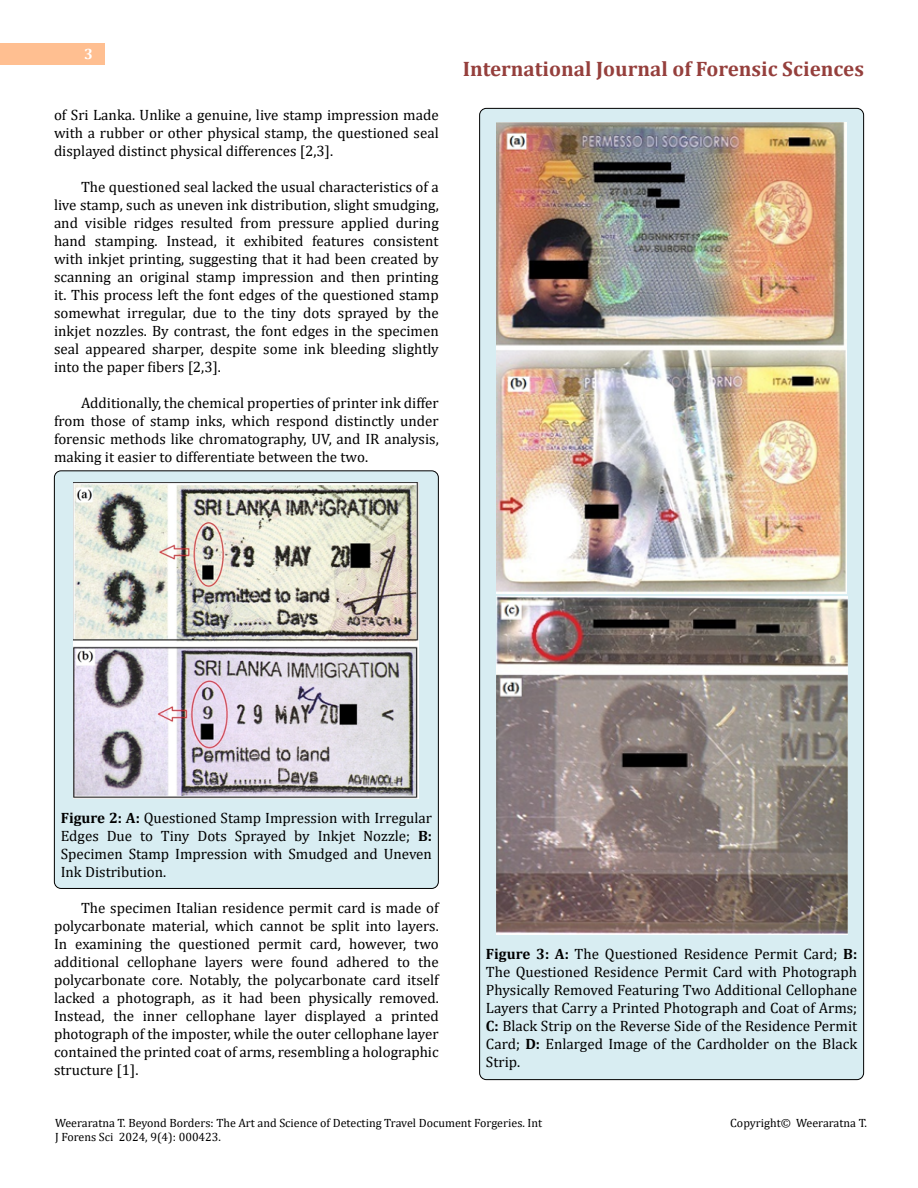
<style>
.page{position:relative;width:918px;height:1188px;background:#fff}
.page>*{position:absolute;margin:0;border:0;box-sizing:border-box;transform-origin:0 0}
.t1{font:700 21px "Cambria";color:#953f3c}
.t2{font:15px/18px "Cambria";color:#000;text-align:justify}
.t3{font:700 15px "Cambria";color:#fff}
.t4{font:12px/14.4px "Cambria";color:#000}
.s1{font-weight:700}
</style>
<div class="page">
<div style="left:0;top:43px;width:105px;height:21px;background:#ffbf91"></div>
<div style="left:480px;top:108px;width:384px;height:972px;background:#d8edf2;border-radius:7px"></div>
<div style="left:54px;top:471px;width:384px;height:417px;background:#d8edf2;border-radius:7px"></div>
<img style="left:74px;top:483px;width:345px;height:316px">
<img style="left:496px;top:123px;width:351px;height:470px">
<img style="left:496px;top:596px;width:351px;height:338px">
<p class="t3" style="left:84px;top:44px;width:10px">3</p>
<p class="t2" style="left:54px;top:105px;width:386px">of Sri Lanka. Unlike a genuine, live stamp impression made with a rubber or other physical stamp, the questioned seal displayed distinct physical differences [2,3].</p>
<p class="t2" style="left:54px;top:177px;width:386px;text-indent:27px">The questioned seal lacked the usual characteristics of a live stamp, such as uneven ink distribution, slight smudging, and visible ridges resulted from pressure applied during hand stamping. Instead, it exhibited features consistent with inkjet printing, suggesting that it had been created by scanning an original stamp impression and then printing it. This process left the font edges of the questioned stamp somewhat irregular, due to the tiny dots sprayed by the inkjet nozzles. By contrast, the font edges in the specimen seal appeared sharper, despite some ink bleeding slightly into the paper fibers [2,3].</p>
<p class="t2" style="left:54px;top:393px;width:386px;text-indent:27px">Additionally, the chemical properties of printer ink differ from those of stamp inks, which respond distinctly under forensic methods like chromatography, UV, and IR analysis, making it easier to differentiate between the two.</p>
<h1 class="t1" style="left:463px;top:54px;width:403px">International Journal of Forensic Sciences</h1>
<p class="t2" style="left:61px;top:809px;width:373px"><span class="s1">Figure 2: A:</span> Questioned Stamp Impression with Irregular Edges Due to Tiny Dots Sprayed by Inkjet Nozzle; <span class="s1">B:<br></span>Specimen Stamp Impression with Smudged and Uneven Ink Distribution.</p>
<p class="t2" style="left:54px;top:899px;width:386px;text-indent:27px">The specimen Italian residence permit card is made of polycarbonate material, which cannot be split into layers.<br>In examining the questioned permit card, however, two additional cellophane layers were found adhered to the polycarbonate core. Notably, the polycarbonate card itself lacked a photograph, as it had been physically removed.<br>Instead, the inner cellophane layer displayed a printed photograph of the imposter, while the outer cellophane layer contained the printed coat of arms, resembling a holographic structure [1].</p>
<p class="t2" style="left:486px;top:945px;width:373px"><span class="s1">Figure 3: A:</span> The Questioned Residence Permit Card; <span class="s1">B:<br></span>The Questioned Residence Permit Card with Photograph Physically Removed Featuring Two Additional Cellophane Layers that Carry a Printed Photograph and Coat of Arms; <span class="s1">C:</span> Black Strip on the Reverse Side of the Residence Permit Card; <span class="s1">D:</span> Enlarged Image of the Cardholder on the Black Strip.</p>
<p class="t4" style="left:55px;top:1115px;width:489px">Weeraratna T. Beyond Borders: The Art and Science of Detecting Travel Document Forgeries. Int<br>J Forens Sci 2024, 9(4): 000423.</p>
<p class="t4" style="left:730px;top:1115px;width:138px">Copyright© Weeraratna T.</p>
</div>
